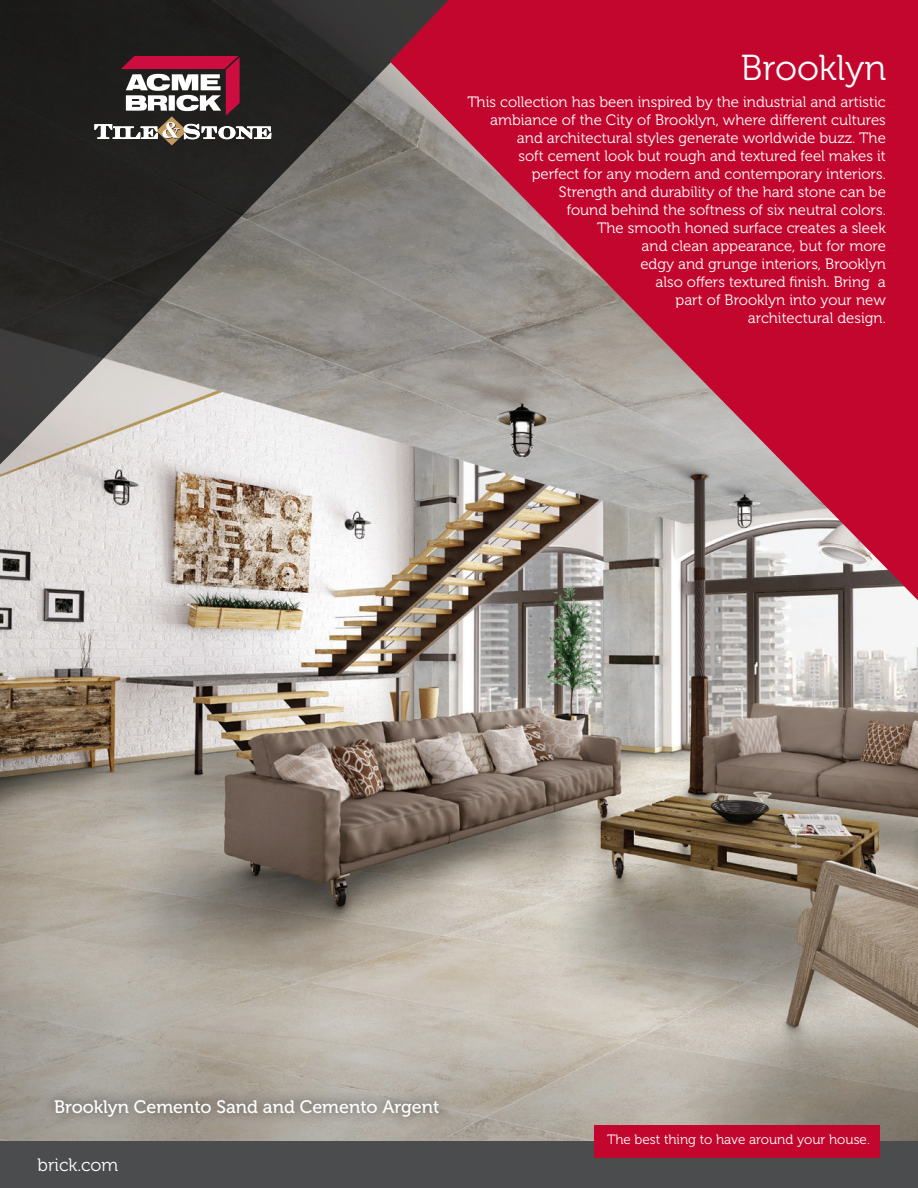
<style>
.page{position:relative;width:918px;height:1188px;background:#fff}
.page>*{position:absolute;margin:0;border:0;box-sizing:border-box;transform-origin:0 0}
.t1{font:36px "Museo 300";color:#fff}
.t2{font:18px "Museo 500";color:#fff}
.t3{font:18px "Museo 300";color:#fff}
.t4{font:15px/18px "Museo 300";color:#fff;text-align:right}
.t5{font:13.5px "Museo 300";color:#fff}
</style>
<div class="page">
<img style="left:0;top:478px;width:918px;height:664px">
<svg style="left:0;top:0;width:390px;height:478px;background:#666461"></svg>
<svg style="left:390px;top:0;width:528px;height:600px;background:#b3495c"></svg>
<div style="left:43px;top:1087px;width:407px;height:41px;background:#231f20;opacity:.88"></div>
<div style="left:0;top:1142px;width:918px;height:46px;background:#4b4c4d"></div>
<div style="left:594px;top:1125px;width:286px;height:32px;background:#c3062d"></div>
<svg style="left:94px;top:56px;width:178px;height:91px"></svg>
<h1 class="t1" style="left:741px;top:48px;width:147px">Brooklyn</h1>
<p class="t4" style="left:467px;top:94px;width:420px">This collection has been inspired by the industrial and artistic ambiance of the City of Brooklyn, where different cultures and architectural styles generate worldwide buzz. The<br>soft cement look but rough and textured feel makes it perfect for any modern and contemporary interiors.<br>Strength and durability of the hard stone can be<br>found behind the softness of six neutral colors.<br>The smooth honed surface creates a sleek<br>and clean appearance, but for more<br>edgy and grunge interiors, Brooklyn<br>also offers textured finish. Bring a<br>part of Brooklyn into your new<br>architectural design.</p>
<p class="t2" style="left:54px;top:1096px;width:387px">Brooklyn Cemento Sand and Cemento Argent</p>
<p class="t3" style="left:38px;top:1155px;width:82px">brick.com</p>
<p class="t5" style="left:607px;top:1132px;width:264px">The best thing to have around your house.</p>
</div>
